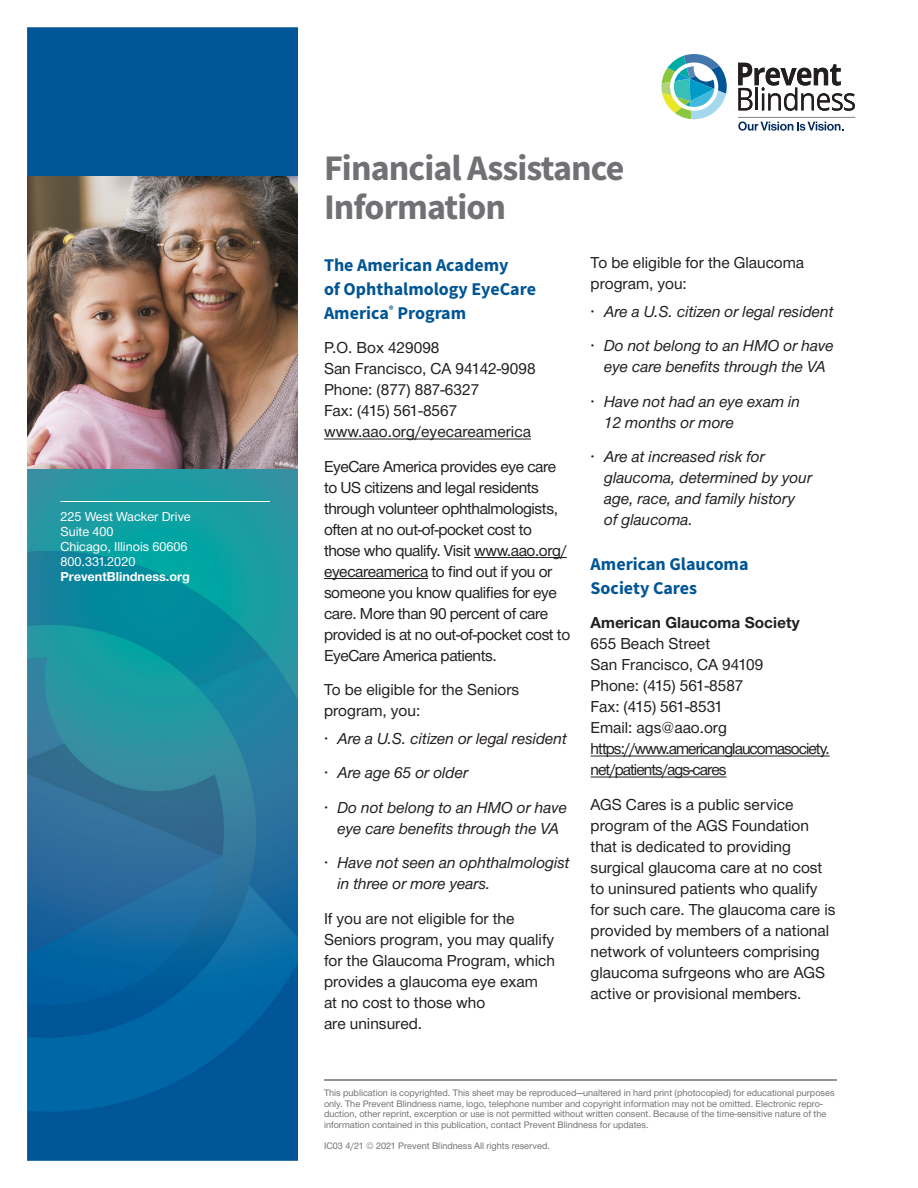
<style>
.page{position:relative;width:918px;height:1188px;background:#fff}
.page>*{position:absolute;margin:0;border:0;box-sizing:border-box;transform-origin:0 0}
.t1{font:700 36px/39px "Source Sans Pro";letter-spacing:-.025em;color:#717074}
.t2{font:700 18px/24px "Source Sans Pro";color:#005595}
.ITalic_description{font:16.5px/21px "Helvetica Neue H55";color:#231f20}
.t3{font:16.5px/21px "Helvetica Neue H56";color:#231f20}
.ITalic_description-2{font:16.5px/21px "Helvetica Neue H55";letter-spacing:-.025em;color:#231f20}
.ITalic_description-3{font:16.5px/21px "Helvetica Neue H55";letter-spacing:-.06em;color:#231f20}
.ITalic_description-4{font:16.5px "Helvetica Neue H75";color:#231f20}
.t4{font:13.5px "Helvetica Neue H55";color:#fff}
.t5{font:13.5px "Helvetica Neue H75";color:#fff}
.t6{font:9.75px/10.5px "Helvetica Neue H55";color:#717074}
.s1{font-family:"Helvetica Neue H55"}
</style>
<div class="page">
<svg style="left:738px;top:63px;width:117px;height:48px"></svg>
<svg style="left:662px;top:54px;width:65px;height:65px"></svg>
<svg style="left:738px;top:121px;width:105px;height:10px"></svg>
<hr style="left:738px;top:117px;width:117px;height:1px;background:#808083">
<img style="left:27px;top:27px;width:271px;height:1133px">
<img style="left:27px;top:176px;width:271px;height:293px">
<hr style="left:60px;top:501px;width:210px;height:1px;background:#fff">
<hr style="left:324px;top:1080px;width:513px;height:1px;background:#717074">
<hr style="left:324px;top:439px;width:207px;height:1px;background:#231f20">
<hr style="left:474px;top:557px;width:93px;height:1px;background:#231f20">
<hr style="left:324px;top:578px;width:104px;height:1px;background:#231f20">
<hr style="left:591px;top:756px;width:239px;height:1px;background:#231f20">
<hr style="left:591px;top:777px;width:135px;height:1px;background:#231f20">
<p class="t4" style="left:60px;top:508px;width:132px">225 West Wacker Drive</p>
<p class="t4" style="left:60px;top:523px;width:55px">Suite 400</p>
<p class="t4" style="left:60px;top:538px;width:129px">Chicago, Illinois 60606</p>
<p class="t4" style="left:60px;top:553px;width:76px">800.331.2020</p>
<p class="t5" style="left:60px;top:568px;width:131px">PreventBlindness.org</p>
<p class="t1" style="left:324px;top:148px;width:302px">Financial Assistance<br>Information</p>
<p class="t2" style="left:324px;top:252px;width:214px">The American Academy<br>of Ophthalmology EyeCare<br>America<sup>®</sup> Program</p>
<p class="ITalic_description" style="left:324px;top:338px;width:117px">P.O. Box 429098</p>
<p class="ITalic_description" style="left:324px;top:359px;width:213px">San Francisco, CA 94142-9098</p>
<p class="ITalic_description" style="left:324px;top:380px;width:157px">Phone: (877) 887-6327</p>
<p class="ITalic_description" style="left:324px;top:401px;width:135px">Fax: (415) 561-8567</p>
<p class="ITalic_description" style="left:324px;top:422px;width:208px">www.aao.org/eyecareamerica</p>
<p class="ITalic_description-2" style="left:324px;top:457px;width:248px">EyeCare America provides eye care to US citizens and legal residents through volunteer ophthalmologists, often at no out-of-pocket cost to those who qualify. Visit www.aao.org/ eyecareamerica to find out if you or someone you know qualifies for eye care. More than 90 percent of care provided is at no out-of-pocket cost to EyeCare America patients.</p>
<p class="ITalic_description" style="left:324px;top:680px;width:197px">To be eligible for the Seniors program, you:</p>
<p class="t3" style="left:324px;top:729px;width:245px"><span class="s1">•</span> Are a U.S. citizen or legal resident</p>
<p class="t3" style="left:324px;top:764px;width:146px"><span class="s1">•</span> Are age 65 or older</p>
<p class="t3" style="left:324px;top:798px;width:245px;text-align:center"><span class="s1">•</span> Do not belong to an HMO or have eye care benefits through the VA</p>
<p class="t3" style="left:338px;top:854px;width:234px;text-indent:-14px"><span class="s1">•</span> Have not seen an ophthalmologist in three or more years.</p>
<p class="ITalic_description" style="left:324px;top:909px;width:233px">If you are not eligible for the<br>Seniors program, you may qualify for the Glaucoma Program, which provides a glaucoma eye exam at no cost to those who<br>are uninsured.</p>
<p class="ITalic_description" style="left:591px;top:253px;width:215px">To be eligible for the Glaucoma program, you:</p>
<p class="t3" style="left:591px;top:302px;width:245px"><span class="s1">•</span> Are a U.S. citizen or legal resident</p>
<p class="t3" style="left:591px;top:337px;width:245px;text-align:center"><span class="s1">•</span> Do not belong to an HMO or have eye care benefits through the VA</p>
<p class="t3" style="left:604px;top:392px;width:197px;text-indent:-14px"><span class="s1">•</span> Have not had an eye exam in<br>12 months or more</p>
<p class="t3" style="left:604px;top:448px;width:210px;text-indent:-14px"><span class="s1">•</span> Are at increased risk for glaucoma, determined by your age, race, and family history of glaucoma.</p>
<p class="t2" style="left:591px;top:551px;width:159px">American Glaucoma<br>Society Cares</p>
<p class="ITalic_description-4" style="left:591px;top:612px;width:211px">American Glaucoma Society</p>
<p class="ITalic_description" style="left:591px;top:634px;width:121px">655 Beach Street</p>
<p class="ITalic_description" style="left:591px;top:655px;width:174px">San Francisco, CA 94109</p>
<p class="ITalic_description" style="left:591px;top:676px;width:154px">Phone: (415) 561-8587</p>
<p class="ITalic_description-2" style="left:591px;top:697px;width:134px">Fax: (415) 561-8531</p>
<p class="ITalic_description" style="left:591px;top:718px;width:138px">Email: ags@aao.org</p>
<p class="ITalic_description-3" style="left:591px;top:739px;width:241px">https://www.americanglaucomasociety. net/patients/ags-cares</p>
<p class="ITalic_description" style="left:591px;top:795px;width:204px">AGS Cares is a public service</p>
<p class="ITalic_description" style="left:591px;top:816px;width:220px">program of the AGS Foundation</p>
<p class="ITalic_description" style="left:591px;top:837px;width:202px">that is dedicated to providing</p>
<p class="ITalic_description" style="left:591px;top:858px;width:233px">surgical glaucoma care at no cost</p>
<p class="ITalic_description" style="left:591px;top:879px;width:228px">to uninsured patients who qualify</p>
<p class="ITalic_description" style="left:591px;top:900px;width:246px">for such care. The glaucoma care is provided by members of a national network of volunteers comprising glaucoma sufrgeons who are AGS active or provisional members.</p>
<p class="t6" style="left:324px;top:1089px;width:512px">This publication is copyrighted. This sheet may be reproduced—unaltered in hard print (photocopied) for educational purposes only. The Prevent Blindness name, logo, telephone number and copyright information may not be omitted. Electronic repro&shy;duction, other reprint, excerption or use is not permitted without written consent. Because of the time-sensitive nature of the information contained in this publication, contact Prevent Blindness for updates.</p>
<p class="t6" style="left:324px;top:1141px;width:228px">IC03 4/21 © 2021 Prevent Blindness® All rights reserved.</p>
</div>
